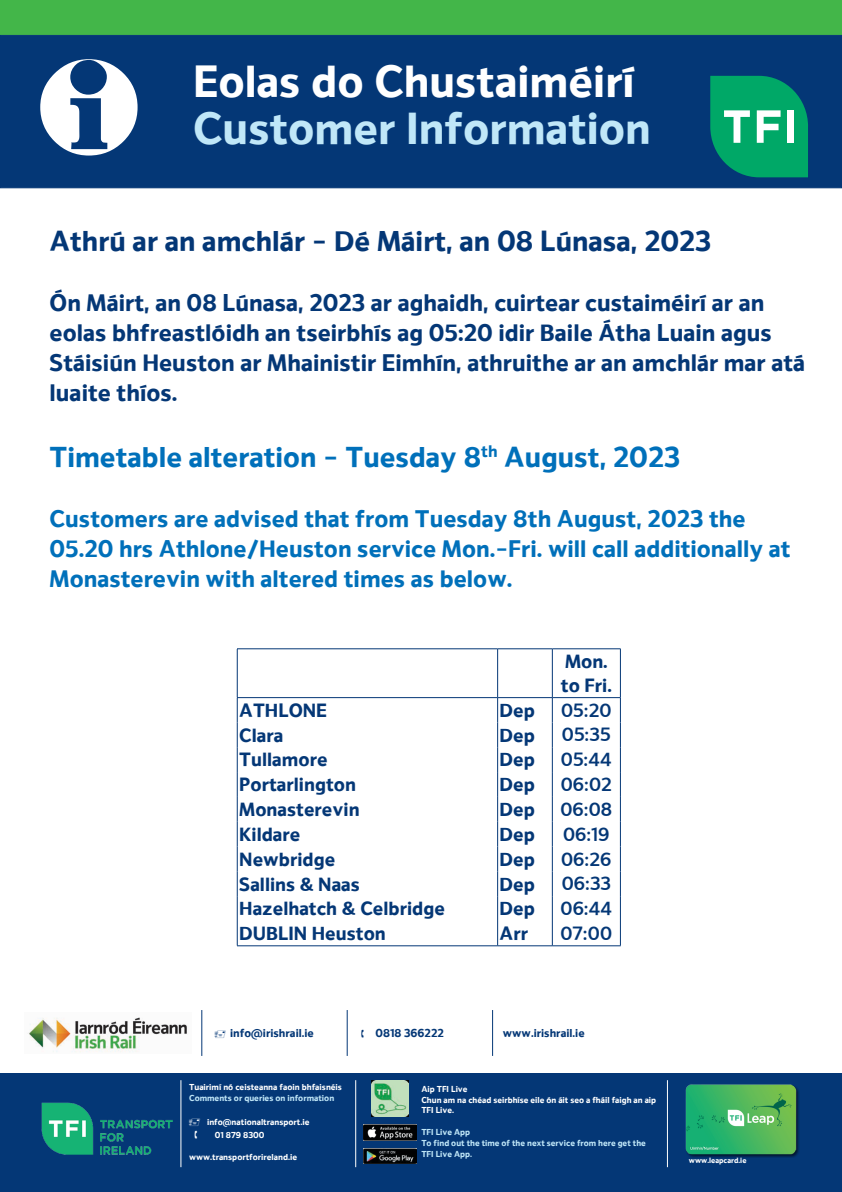
<style>
.page{position:relative;width:842px;height:1192px;background:#fff}
.page>*{position:absolute;margin:0;border:0;box-sizing:border-box;transform-origin:0 0}
.t1{font:47px "Brunel Bold Positive";color:#fff}
.t2{font:47px "Brunel Bold Positive";color:#c0e7f8}
.t3{font:30px "Brunel Bold Positive";color:#0070ba}
.t4{font:30px "Brunel Bold Positive";color:#043776}
.t5{font:25px/30px "Brunel Bold Positive";color:#043776}
.t6{font:25px/30px "Brunel Bold Positive";color:#0070ba}
.t7{font:20px/24px "Brunel Bold Positive";color:#043776}
.t8{font:20px "Brunel Positive";color:#043776}
.t9{font:12px "Brunel Bold Positive";color:#043776}
.t10{font:9px/10.8px "Brunel Bold Positive";color:#fff}
.t11{font:9px/10.8px "Brunel Bold Positive";color:#c0e7f8}
.t12{font:8px "Brunel Bold Positive";color:#fff}
</style>
<div class="page">
<div style="left:0;top:0;width:842px;height:35px;background:#43b649"></div>
<div style="left:0;top:35px;width:842px;height:153px;background:#043776;border:1px solid #043776"></div>
<div style="left:0;top:1073px;width:842px;height:119px;background:#043776"></div>
<img style="left:41px;top:1103px;width:132px;height:52px">
<hr style="left:180px;top:1080px;width:1px;height:87px;background:#fff">
<hr style="left:355px;top:1080px;width:1px;height:87px;background:#fff">
<hr style="left:667px;top:1080px;width:1px;height:87px;background:#fff">
<img style="left:685px;top:1084px;width:114px;height:74px">
<img style="left:29px;top:1017px;width:158px;height:35px">
<hr style="left:201px;top:1010px;width:1px;height:46px;background:#043776">
<hr style="left:347px;top:1010px;width:1px;height:46px;background:#043776">
<hr style="left:492px;top:1010px;width:1px;height:46px;background:#043776">
<svg style="left:710px;top:76px;width:98px;height:101px;background:#14a274"></svg>
<div style="left:787px;top:110px;width:7px;height:33px;background:#fff"></div>
<img style="left:364px;top:1125px;width:52px;height:16px">
<img style="left:364px;top:1149px;width:52px;height:15px">
<img style="left:372px;top:1080px;width:36px;height:37px">
<hr style="left:237px;top:649px;width:261px;height:1px;background:#043776">
<hr style="left:237px;top:649px;width:1px;height:48px;background:#043776">
<hr style="left:498px;top:649px;width:54px;height:1px;background:#043776">
<hr style="left:552px;top:649px;width:69px;height:1px;background:#043776">
<hr style="left:620px;top:649px;width:1px;height:48px;background:#043776">
<svg style="left:237px;top:698px;width:1px;height:248px"></svg>
<svg style="left:620px;top:698px;width:1px;height:248px"></svg>
<hr style="left:237px;top:946px;width:261px;height:1px;background:#043776">
<hr style="left:498px;top:946px;width:54px;height:1px;background:#043776">
<hr style="left:552px;top:946px;width:69px;height:1px;background:#043776">
<hr style="left:497px;top:649px;width:1px;height:48px;background:#043776">
<hr style="left:552px;top:649px;width:1px;height:48px;background:#043776">
<svg style="left:497px;top:698px;width:1px;height:248px"></svg>
<svg style="left:552px;top:698px;width:1px;height:248px"></svg>
<hr style="left:237px;top:697px;width:261px;height:1px;background:#043776">
<hr style="left:498px;top:697px;width:54px;height:1px;background:#043776">
<hr style="left:552px;top:697px;width:69px;height:1px;background:#043776">
<h1 class="t1" style="left:193px;top:56px;width:443px">Eolas do Chustaiméirí</h1>
<h1 class="t2" style="left:193px;top:103px;width:459px">Customer Information</h1>
<p class="t4" style="left:50px;top:224px;width:663px">Athrú ar an amchlár - Dé Máirt, an 08 Lúnasa, 2023</p>
<p class="t5" style="left:50px;top:287px;width:757px">Ón Máirt, an 08 Lúnasa, 2023 ar aghaidh, cuirtear custaiméirí ar an eolas bhfreastlóidh an tseirbhís ag 05:20 idir Baile Átha Luain agus Stáisiún Heuston ar Mhainistir Eimhín, athruithe ar an amchlár mar atá luaite thíos.</p>
<p class="t3" style="left:50px;top:440px;width:632px">Timetable alteration - Tuesday 8<sup>th</sup> August, 2023</p>
<p class="t6" style="left:50px;top:503px;width:742px">Customers are advised that from Tuesday 8th August, 2023 the<br>05.20 hrs Athlone/Heuston service Mon.-Fri. will call additionally at<br>Monasterevin with altered times as below.</p>
<p class="t7" style="left:561px;top:649px;width:52px">Mon. to Fri.</p>
<p class="t7" style="left:239px;top:698px;width:89px">ATHLONE</p>
<p class="t7" style="left:500px;top:698px;width:37px">Dep</p>
<p class="t8" style="left:561px;top:699px;width:52px">05:20</p>
<p class="t7" style="left:239px;top:723px;width:46px">Clara</p>
<p class="t7" style="left:500px;top:723px;width:37px">Dep</p>
<p class="t8" style="left:562px;top:724px;width:50px">05:35</p>
<p class="t7" style="left:239px;top:748px;width:90px">Tullamore</p>
<p class="t7" style="left:500px;top:748px;width:37px">Dep</p>
<p class="t8" style="left:561px;top:749px;width:52px">05:44</p>
<p class="t7" style="left:239px;top:772px;width:118px">Portarlington</p>
<p class="t7" style="left:500px;top:772px;width:37px">Dep</p>
<p class="t8" style="left:561px;top:774px;width:53px">06:02</p>
<p class="t7" style="left:239px;top:797px;width:122px">Monasterevin</p>
<p class="t7" style="left:500px;top:797px;width:37px">Dep</p>
<p class="t8" style="left:560px;top:799px;width:54px">06:08</p>
<p class="t7" style="left:239px;top:822px;width:63px">Kildare</p>
<p class="t7" style="left:500px;top:822px;width:37px">Dep</p>
<p class="t8" style="left:563px;top:824px;width:48px">06:19</p>
<p class="t7" style="left:239px;top:847px;width:97px">Newbridge</p>
<p class="t7" style="left:500px;top:847px;width:37px">Dep</p>
<p class="t8" style="left:561px;top:848px;width:52px">06:26</p>
<p class="t7" style="left:239px;top:872px;width:122px">Sallins &amp; Naas</p>
<p class="t7" style="left:500px;top:872px;width:37px">Dep</p>
<p class="t8" style="left:562px;top:873px;width:51px">06:33</p>
<p class="t7" style="left:239px;top:897px;width:207px">Hazelhatch &amp; Celbridge</p>
<p class="t7" style="left:500px;top:897px;width:37px">Dep</p>
<p class="t8" style="left:560px;top:898px;width:53px">06:44</p>
<p class="t7" style="left:239px;top:921px;width:148px">DUBLIN Heuston</p>
<p class="t7" style="left:500px;top:921px;width:30px">Arr</p>
<p class="t8" style="left:560px;top:923px;width:53px">07:00</p>
<p class="t9" style="left:230px;top:1027px;width:85px">info@irishrail.ie</p>
<p class="t9" style="left:375px;top:1027px;width:70px">0818 366222</p>
<p class="t9" style="left:503px;top:1026px;width:83px">www.irishrail.ie</p>
<p class="t10" style="left:189px;top:1082px;width:154px">Tuairimí nó ceisteanna faoin bhfaisnéis</p>
<p class="t11" style="left:189px;top:1093px;width:147px">Comments or queries on information</p>
<p class="t10" style="left:215px;top:1116px;width:96px;line-height:13.2px;text-indent:-8px">info@nationaltransport.ie<br>01 879 8300</p>
<p class="t10" style="left:189px;top:1152px;width:110px">www.transportforireland.ie</p>
<p class="t12" style="left:689px;top:1156px;width:59px">www.leapcard.ie</p>
<p class="t10" style="left:421px;top:1083px;width:236px">Aip TFI Live<br>Chun am na chéad seirbhíse eile ón áit seo a fháil faigh an aip<br>TFI Live.</p>
<p class="t11" style="left:421px;top:1126px;width:226px">TFI Live App<br>To find out the time of the next service from here get the<br>TFI Live App.</p>
</div>
